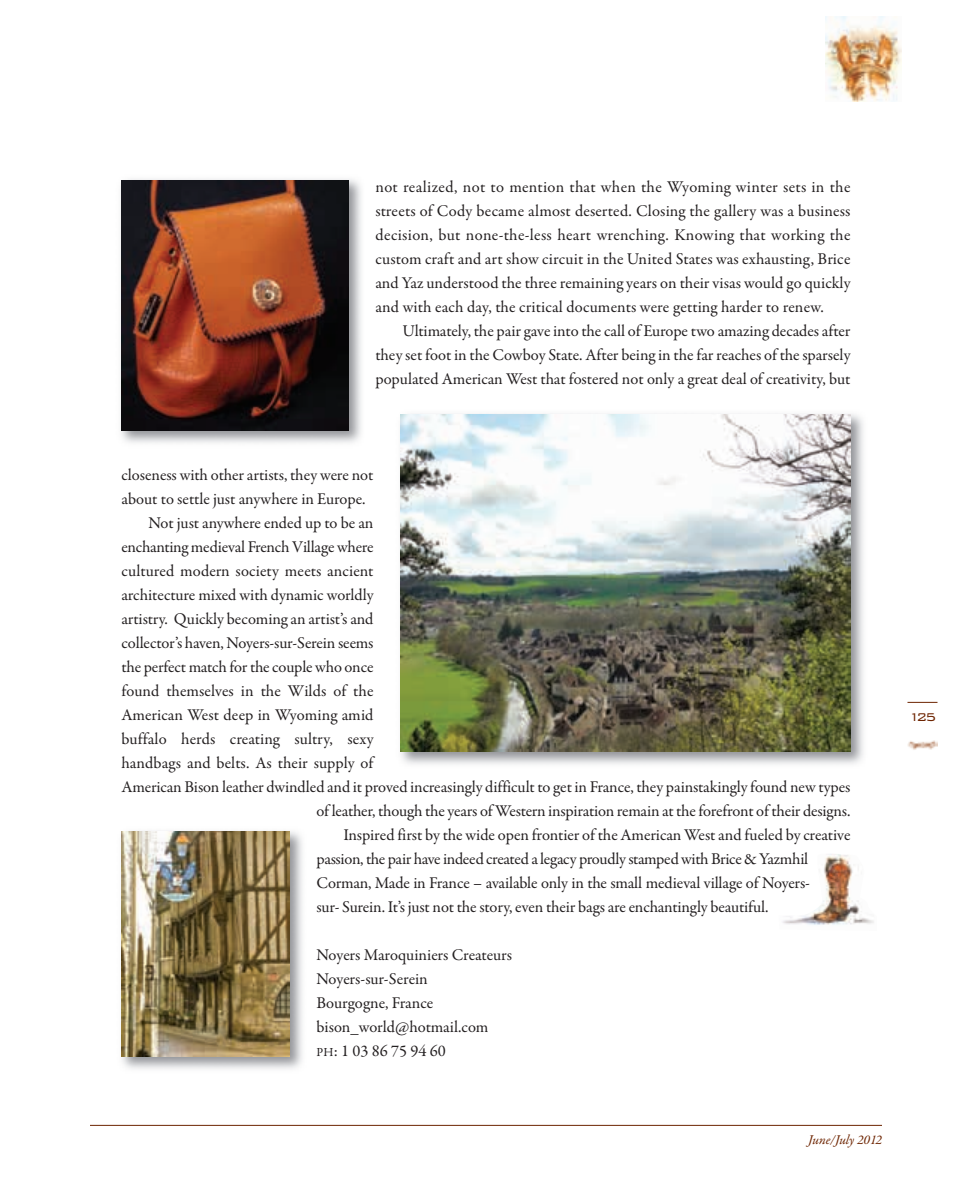
<style>
.page{position:relative;width:972px;height:1188px;background:#fff}
.page>*{position:absolute;margin:0;border:0;box-sizing:border-box;transform-origin:0 0}
.t1{font:16.5px/24px "Garamond Premr Pro";letter-spacing:-.005em;color:#231f20;text-align:justify}
.t2{font:300 15px "Bank Gothic BT";color:#6d2401}
.t3{font:italic 13.5px "Garamond Premr Pro";letter-spacing:-.015em;color:#6d2401}
.s1{font-size:12.3px}
</style>
<div class="page">
<hr style="left:908px;top:702px;width:30px;height:1px;background:#6d2401">
<hr style="left:90px;top:1125px;width:792px;height:1px;background:#6d2401">
<img style="left:908px;top:740px;width:29px;height:10px">
<img style="left:826px;top:16px;width:75px;height:85px">
<img style="left:782px;top:854px;width:92px;height:71px">
<img style="left:401px;top:414px;width:463px;height:351px">
<img style="left:400px;top:414px;width:450px;height:338px">
<img style="left:121px;top:831px;width:182px;height:238px">
<img style="left:122px;top:831px;width:168px;height:225px">
<img style="left:121px;top:179px;width:240px;height:264px">
<img style="left:122px;top:180px;width:226px;height:251px">
<p class="t1" style="left:375px;top:176px;width:477px">not realized, not to mention that when the Wyoming winter sets in the streets of Cody became almost deserted. Closing the gallery was a business decision, but none-the-less heart wrenching. Knowing that working the custom craft and art show circuit in the United States was exhausting, Brice and Yaz understood the three remaining years on their visas would go quickly and with each day, the critical documents were getting harder to renew.</p>
<p class="t1" style="left:375px;top:320px;width:477px;text-indent:27px">Ultimately, the pair gave into the call of Europe two amazing decades after they set foot in the Cowboy State. After being in the far reaches of the sparsely populated American West that fostered not only a great deal of creativity, but</p>
<p class="t1" style="left:122px;top:464px;width:254px">closeness with other artists, they were not</p>
<p class="t1" style="left:122px;top:488px;width:246px">about to settle just anywhere in Europe.</p>
<p class="t1" style="left:148px;top:512px;width:226px">Not just anywhere ended up to be an</p>
<p class="t1" style="left:122px;top:536px;width:253px">enchanting medieval French Village where</p>
<p class="t1" style="left:122px;top:560px;width:254px">cultured modern society meets ancient</p>
<p class="t1" style="left:122px;top:584px;width:253px">architecture mixed with dynamic worldly</p>
<p class="t1" style="left:122px;top:608px;width:253px">artistry. Quickly becoming an artist’s and</p>
<p class="t1" style="left:122px;top:632px;width:254px">collector’s haven, Noyers-sur-Serein seems</p>
<p class="t1" style="left:122px;top:656px;width:253px">the perfect match for the couple who once</p>
<p class="t1" style="left:122px;top:680px;width:254px">found themselves in the Wilds of the</p>
<p class="t1" style="left:122px;top:704px;width:254px">American West deep in Wyoming amid</p>
<p class="t1" style="left:122px;top:728px;width:254px">buffalo herds creating sultry, sexy</p>
<p class="t1" style="left:122px;top:752px;width:254px">handbags and belts. As their supply of</p>
<p class="t1" style="left:122px;top:776px;width:731px">American Bison leather dwindled and it proved increasingly difficult to get in France, they painstakingly found new types</p>
<p class="t1" style="left:317px;top:800px;width:535px">of leather, though the years of Western inspiration remain at the forefront of their designs.</p>
<p class="t1" style="left:343px;top:824px;width:509px">Inspired first by the wide open frontier of the American West and fueled by creative</p>
<p class="t1" style="left:317px;top:848px;width:493px">passion, the pair have indeed created a legacy proudly stamped with Brice &amp; Yazmhil</p>
<p class="t1" style="left:317px;top:872px;width:495px">Corman, Made in France – available only in the small medieval village of Noyers-</p>
<p class="t1" style="left:317px;top:896px;width:454px">sur- Surein. It’s just not the story, even their bags are enchantingly beautiful.</p>
<p class="t1" style="left:316px;top:944px;width:197px;text-align:left">Noyers Maroquiniers Createurs<br>Noyers-sur-Serein<br>Bourgogne, France bison_world@hotmail.com<br><span class="s1">PH</span>: 1 03 86 75 94 60</p>
<p class="t2" style="left:909px;top:707px;width:29px">125</p>
<p class="t3" style="left:808px;top:1134px;width:75px">June/July 2012</p>
</div>
